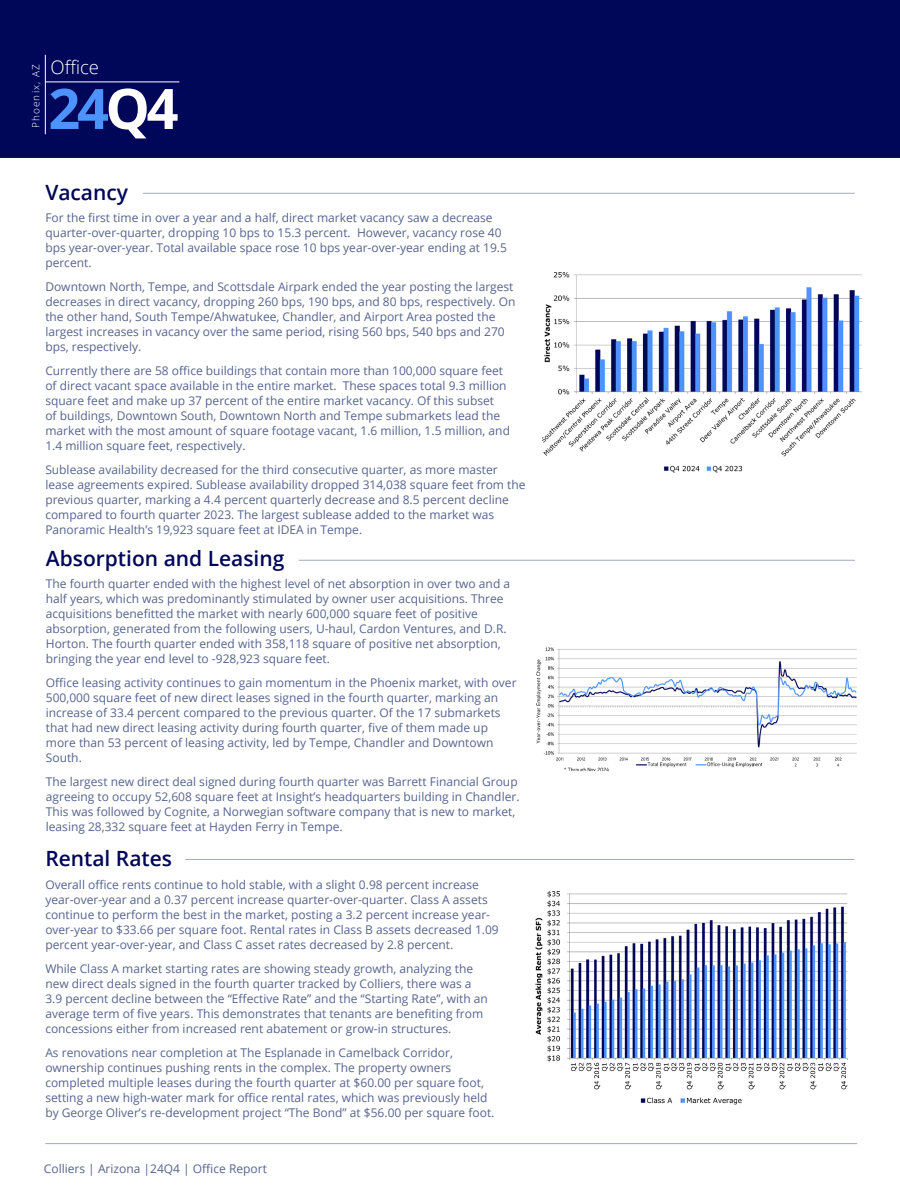
<style>
.page{position:relative;width:900px;height:1200px;background:#fff}
.page>*{position:absolute;margin:0;border:0;box-sizing:border-box;transform-origin:0 0}
.t1{font:700 55.8px "Open Sans";color:#4d93ff}
.Header_-_14pt_OpenSans_Bold{font:600 21px "Open Sans";color:#000759}
.t2{font:300 18.6px "Open Sans";color:#fff}
.Body_8_5{font:12px/15px "Open Sans";color:#56648f}
.t3{font:300 9.9px "Open Sans";letter-spacing:.12em;color:#fff}
.s1{color:#fff}
</style>
<div class="page">
<hr style="left:45px;top:1143px;width:812px;height:1px;background:#a2aac1">
<div style="left:0;top:0;width:900px;height:158px;background:#000759"></div>
<hr style="left:299px;top:560px;width:556px;height:1px;background:#a2aac1">
<img style="left:536px;top:647px;width:321px;height:125px">
<img style="left:535px;top:891px;width:313px;height:214px">
<img style="left:542px;top:272px;width:320px;height:201px">
<hr style="left:45px;top:81px;width:134px;height:1px;background:#fff">
<hr style="left:45px;top:55px;width:1px;height:79px;background:#fff">
<hr style="left:143px;top:193px;width:712px;height:1px;background:#a2aac1">
<hr style="left:185px;top:859px;width:669px;height:1px;background:#a2aac1">
<p class="t3" style="left:29px;top:128px;width:66px;rotate:-90deg">Phoenix, AZ</p>
<h3 class="t2" style="left:51px;top:55px;width:50px">Office</h3>
<h1 class="t1" style="left:48px;top:69px;width:132px">24<span class="s1">Q4</span></h1>
<p class="Header_-_14pt_OpenSans_Bold" style="left:45px;top:178px;width:84px">Vacancy</p>
<p class="Body_8_5" style="left:45px;top:209px;width:463px">For the first time in over a year and a half, direct market vacancy saw a decrease quarter-over-quarter, dropping 10 bps to 15.3 percent. However, vacancy rose 40 bps year-over-year. Total available space rose 10 bps year-over-year ending at 19.5 percent.</p>
<p class="Body_8_5" style="left:45px;top:278px;width:472px">Downtown North, Tempe, and Scottsdale Airpark ended the year posting the largest decreases in direct vacancy, dropping 260 bps, 190 bps, and 80 bps, respectively. On the other hand, South Tempe/Ahwatukee, Chandler, and Airport Area posted the largest increases in vacancy over the same period, rising 560 bps, 540 bps and 270 bps, respectively.</p>
<p class="Body_8_5" style="left:45px;top:362px;width:466px">Currently there are 58 office buildings that contain more than 100,000 square feet of direct vacant space available in the entire market. These spaces total 9.3 million square feet and make up 37 percent of the entire market vacancy. Of this subset<br>of buildings, Downtown South, Downtown North and Tempe submarkets lead the market with the most amount of square footage vacant, 1.6 million, 1.5 million, and 1.4 million square feet, respectively.</p>
<p class="Body_8_5" style="left:45px;top:461px;width:482px">Sublease availability decreased for the third consecutive quarter, as more master lease agreements expired. Sublease availability dropped 314,038 square feet from the previous quarter, marking a 4.4 percent quarterly decrease and 8.5 percent decline compared to fourth quarter 2023. The largest sublease added to the market was Panoramic Health’s 19,923 square feet at IDEA in Tempe.</p>
<p class="Header_-_14pt_OpenSans_Bold" style="left:46px;top:544px;width:240px">Absorption and Leasing</p>
<p class="Body_8_5" style="left:46px;top:576px;width:466px">The fourth quarter ended with the highest level of net absorption in over two and a half years, which was predominantly stimulated by owner user acquisitions. Three acquisitions benefitted the market with nearly 600,000 square feet of positive absorption, generated from the following users, U-haul, Cardon Ventures, and D.R.<br>Horton. The fourth quarter ended with 358,118 square of positive net absorption, bringing the year end level to -928,923 square feet.</p>
<p class="Body_8_5" style="left:46px;top:675px;width:472px">Office leasing activity continues to gain momentum in the Phoenix market, with over 500,000 square feet of new direct leases signed in the fourth quarter, marking an increase of 33.4 percent compared to the previous quarter. Of the 17 submarkets that had new direct leasing activity during fourth quarter, five of them made up more than 53 percent of leasing activity, led by Tempe, Chandler and Downtown South.</p>
<p class="Body_8_5" style="left:46px;top:774px;width:475px">The largest new direct deal signed during fourth quarter was Barrett Financial Group agreeing to occupy 52,608 square feet at Insight’s headquarters building in Chandler.<br>This was followed by Cognite, a Norwegian software company that is new to market, leasing 28,332 square feet at Hayden Ferry in Tempe.</p>
<p class="Header_-_14pt_OpenSans_Bold" style="left:45px;top:844px;width:128px">Rental Rates</p>
<p class="Body_8_5" style="left:45px;top:877px;width:455px">Overall office rents continue to hold stable, with a slight 0.98 percent increase year-over-year and a 0.37 percent increase quarter-over-quarter. Class A assets continue to perform the best in the market, posting a 3.2 percent increase year&shy;over-year to $33.66 per square foot. Rental rates in Class B assets decreased 1.09 percent year-over-year, and Class C asset rates decreased by 2.8 percent.</p>
<p class="Body_8_5" style="left:45px;top:961px;width:444px">While Class A market starting rates are showing steady growth, analyzing the new direct deals signed in the fourth quarter tracked by Colliers, there was a 3.9 percent decline between the “Effective Rate” and the “Starting Rate”, with an average term of five years. This demonstrates that tenants are benefiting from concessions either from increased rent abatement or grow-in structures.</p>
<p class="Body_8_5" style="left:45px;top:1045px;width:451px">As renovations near completion at The Esplanade in Camelback Corridor, ownership continues pushing rents in the complex. The property owners completed multiple leases during the fourth quarter at $60.00 per square foot, setting a new high-water mark for office rental rates, which was previously held by George Oliver’s re-development project “The Bond” at $56.00 per square foot.</p>
<p class="Body_8_5" style="left:44px;top:1161px;width:225px">Colliers | Arizona |24Q4 | Office Report</p>
</div>
